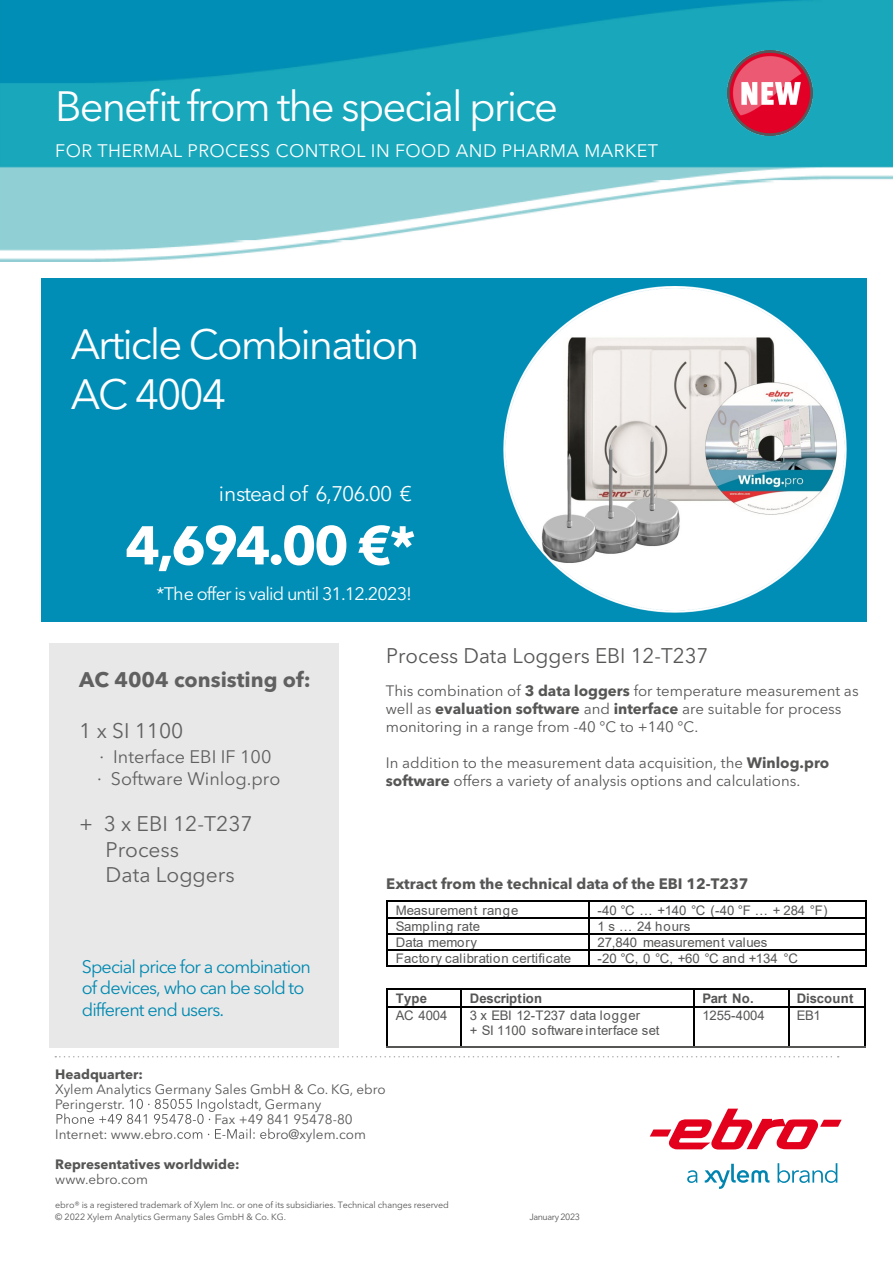
<style>
.page{position:relative;width:893px;height:1263px;background:#fff}
.page>*{position:absolute;margin:0;border:0;box-sizing:border-box;transform-origin:0 0}
.t1{font:700 54px "Avenir Next LT Pro";color:#fff}
.t2{font:42px/50.4px "Avenir Next LT Pro";letter-spacing:-.05em;color:#fff}
.t3{font:21px/25.2px "Avenir Next LT Pro";color:#606060}
.t4{font:21px "Avenir Next LT Pro";color:#565655}
.t5{font:700 21px "Avenir Next LT Pro";color:#606060}
.t6{font:21px "Avenir Next LT Pro";letter-spacing:-.05em;color:#fff}
.t7{font:18px/21.6px "Avenir Next LT Pro";letter-spacing:-.05em;color:#0089b1}
.t8{font:18px "Avenir Next LT Pro";letter-spacing:.02em;color:#fff}
.t9{font:18px/21.6px "Avenir Next LT Pro";color:#606060}
.t10{font:18px "Avenir Next LT Pro";letter-spacing:-.05em;color:#fff}
.t11{font:15px/18px "Avenir Next LT Pro";color:#565655}
.t12{font:700 15px "Avenir Next LT Pro";color:#565655}
.t13{font:13.5px/15px "Avenir Next LT Pro";color:#565655}
.t14{font:700 13.5px "Avenir Next LT Pro";color:#565655}
.t15{font:13.2px/15.6px "Arial";letter-spacing:-.01em;color:#565655}
.t16{font:700 13.2px "Arial";letter-spacing:-.005em;color:#565655}
.t17{font:13.2px "Arial";letter-spacing:.03em;color:#565655}
.t18{font:13.2px "Arial";letter-spacing:.015em;color:#565655}
.t19{font:9px/12px "Avenir Next LT Pro";letter-spacing:-.015em;color:#565655}
.t20{font:9px "Avenir Next LT Pro";letter-spacing:-.045em;color:#565655}
.s1{font-weight:700}
</style>
<div class="page">
<div style="left:42px;top:278px;width:825px;height:343px;background:#008eb6"></div>
<div style="left:49px;top:643px;width:290px;height:405px;background:#e8e8e8"></div>
<img style="left:0;top:0;width:893px;height:262px">
<svg style="left:55px;top:1056px;width:784px;height:1px"></svg>
<svg style="left:705px;top:1164px;width:64px;height:25px"></svg>
<svg style="left:687px;top:1170px;width:10px;height:13px"></svg>
<svg style="left:778px;top:1163px;width:59px;height:20px"></svg>
<svg style="left:650px;top:1108px;width:192px;height:41px"></svg>
<svg style="left:57px;top:1098px;width:218px;height:41px"></svg>
<img style="left:728px;top:51px;width:84px;height:85px">
<img style="left:503px;top:287px;width:344px;height:325px">
<hr style="left:387px;top:901px;width:201px;height:1px;background:#000">
<hr style="left:589px;top:901px;width:276px;height:1px;background:#000">
<hr style="left:387px;top:917px;width:201px;height:2px;background:#000">
<hr style="left:589px;top:917px;width:276px;height:2px;background:#000">
<hr style="left:387px;top:933px;width:201px;height:1px;background:#000">
<hr style="left:589px;top:933px;width:276px;height:1px;background:#000">
<hr style="left:387px;top:950px;width:201px;height:1px;background:#000">
<hr style="left:589px;top:950px;width:276px;height:1px;background:#000">
<svg style="left:386px;top:901px;width:1px;height:66px"></svg>
<hr style="left:387px;top:965px;width:201px;height:2px;background:#000">
<svg style="left:588px;top:901px;width:1px;height:66px"></svg>
<hr style="left:589px;top:965px;width:276px;height:2px;background:#000">
<svg style="left:865px;top:901px;width:1px;height:66px"></svg>
<hr style="left:388px;top:989px;width:72px;height:1px;background:#000">
<hr style="left:461px;top:989px;width:232px;height:1px;background:#000">
<hr style="left:694px;top:989px;width:94px;height:1px;background:#000">
<hr style="left:789px;top:989px;width:76px;height:1px;background:#000">
<svg style="left:386px;top:989px;width:2px;height:19px"></svg>
<hr style="left:388px;top:1007px;width:72px;height:1px;background:#000">
<svg style="left:460px;top:989px;width:1px;height:19px"></svg>
<hr style="left:461px;top:1007px;width:232px;height:1px;background:#000">
<svg style="left:693px;top:989px;width:1px;height:19px"></svg>
<hr style="left:694px;top:1007px;width:94px;height:1px;background:#000">
<svg style="left:788px;top:989px;width:1px;height:19px"></svg>
<hr style="left:789px;top:1007px;width:76px;height:1px;background:#000">
<svg style="left:865px;top:989px;width:1px;height:19px"></svg>
<hr style="left:386px;top:1008px;width:2px;height:38px;background:#000">
<hr style="left:388px;top:1046px;width:72px;height:1px;background:#565655">
<hr style="left:460px;top:1008px;width:1px;height:38px;background:#000">
<hr style="left:461px;top:1046px;width:232px;height:1px;background:#565655">
<hr style="left:693px;top:1008px;width:1px;height:38px;background:#000">
<hr style="left:694px;top:1046px;width:94px;height:1px;background:#565655">
<hr style="left:788px;top:1008px;width:1px;height:38px;background:#000">
<hr style="left:789px;top:1046px;width:76px;height:1px;background:#565655">
<hr style="left:865px;top:1008px;width:1px;height:38px;background:#000">
<h2 class="t2" style="left:55px;top:81px;width:504px">Benefit from the special price</h2>
<p class="t8" style="left:55px;top:140px;width:604px">FOR THERMAL PROCESS CONTROL IN FOOD AND PHARMA MARKET</p>
<h2 class="t2" style="left:71px;top:319px;width:350px">Article Combination<br>AC 4004</h2>
<h3 class="t6" style="left:219px;top:481px;width:195px">instead of 6,706.00 €</h3>
<h1 class="t1" style="left:125px;top:512px;width:292px">4,694.00 €*</h1>
<p class="t10" style="left:157px;top:583px;width:257px">*The offer is valid until 31.12.2023!</p>
<h3 class="t5" style="left:79px;top:667px;width:233px">AC 4004 consisting of:</h3>
<h3 class="t3" style="left:79px;top:718px;width:106px">1 x SI 1100</h3>
<p class="t9" style="left:97px;top:746px;width:185px">· Interface EBI IF 100<br>· Software Winlog.pro</p>
<h3 class="t3" style="left:106px;top:811px;width:149px;text-indent:-26px">+ 3 x EBI 12-T237<br>Process<br>Data Loggers</h3>
<p class="t7" style="left:82px;top:956px;width:231px">Special price for a combination of devices, who can be sold to different end users.</p>
<h3 class="t4" style="left:386px;top:643px;width:324px">Process Data Loggers EBI 12-T237</h3>
<p class="t11" style="left:386px;top:681px;width:474px">This combination of <span class="s1">3 data loggers</span> for temperature measurement as well as <span class="s1">evaluation software</span> and <span class="s1">interface</span> are suitable for process monitoring in a range from -40 °C to +140 °C.</p>
<p class="t11" style="left:386px;top:753px;width:445px">In addition to the measurement data acquisition, the <span class="s1">Winlog.pro software</span> offers a variety of analysis options and calculations.</p>
<p class="t12" style="left:386px;top:874px;width:364px">Extract from the technical data of the EBI 12-T237</p>
<p class="t15" style="left:396px;top:902px;width:124px">Measurement range</p>
<p class="t15" style="left:597px;top:902px;width:232px">-40 °C … +140 °C (-40 °F … + 284 °F)</p>
<p class="t18" style="left:396px;top:917px;width:86px">Sampling rate</p>
<p class="t15" style="left:597px;top:918px;width:94px">1 s … 24 hours</p>
<p class="t15" style="left:396px;top:935px;width:83px">Data memory</p>
<p class="t15" style="left:597px;top:935px;width:171px">27,840 measurement values</p>
<p class="t17" style="left:396px;top:949px;width:177px">Factory calibration certificate</p>
<p class="t15" style="left:597px;top:950px;width:202px">-20 °C, 0 °C, +60 °C and +134 °C</p>
<p class="t16" style="left:396px;top:989px;width:33px">Type</p>
<p class="t16" style="left:470px;top:989px;width:74px">Description</p>
<p class="t16" style="left:702px;top:989px;width:53px">Part No.</p>
<p class="t16" style="left:797px;top:989px;width:58px">Discount</p>
<p class="t15" style="left:396px;top:1007px;width:53px">AC 4004</p>
<p class="t15" style="left:470px;top:1007px;width:191px">3 x EBI 12-T237 data logger<br>+ SI 1100 software interface set</p>
<p class="t15" style="left:702px;top:1007px;width:64px">1255-4004</p>
<p class="t15" style="left:797px;top:1007px;width:26px">EB1</p>
<p class="t14" style="left:55px;top:1066px;width:89px">Headquarter:</p>
<p class="t13" style="left:55px;top:1081px;width:332px">Xylem Analytics Germany Sales GmbH &amp; Co. KG, ebro<br>Peringerstr.</p>
<p class="t13" style="left:215px;top:1096px;width:140px;text-indent:44px">, Germany<br>Fax +49 841 95478-80</p>
<p class="t13" style="left:55px;top:1126px;width:119px">Internet: www.ebro</p>
<p class="t13" style="left:276px;top:1126px;width:92px">ro@xylem.com</p>
<p class="t14" style="left:55px;top:1156px;width:186px">Representatives worldwide:</p>
<p class="t13" style="left:55px;top:1171px;width:94px">www.ebro.com</p>
<p class="t19" style="left:55px;top:1198px;width:395px">ebro® is a registered trademark of Xylem Inc. or one of its subsidiaries. Technical changes reserved © 2022 Xylem Analytics Germany Sales GmbH &amp; Co. KG.</p>
<p class="t20" style="left:529px;top:1211px;width:52px">January 2023</p>
</div>
